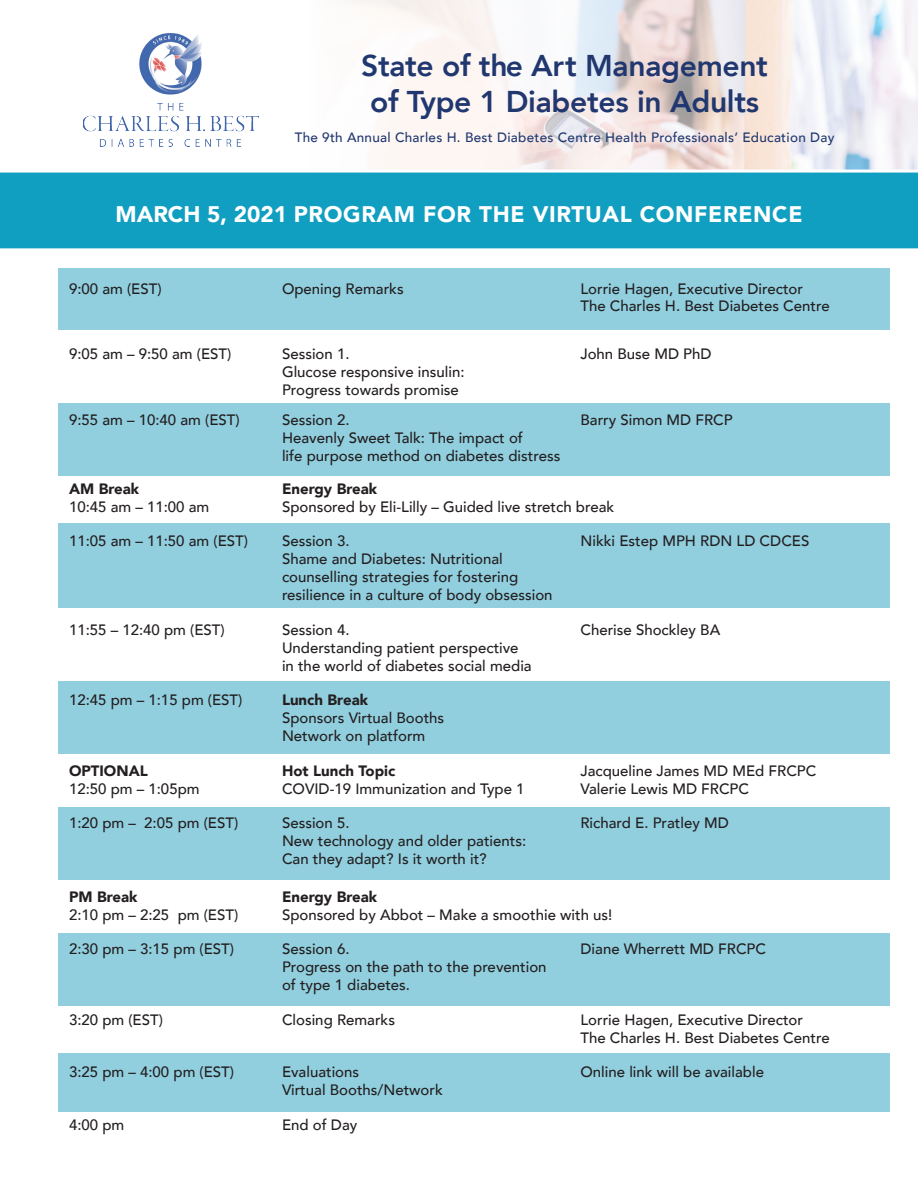
<style>
.page{position:relative;width:918px;height:1188px;background:#fff}
.page>*{position:absolute;margin:0;border:0;box-sizing:border-box;transform-origin:0 0}
.t1{font:800 30px/36px "Avenir";letter-spacing:-.01em;color:#20376f}
.t2{font:900 22.5px "Avenir";letter-spacing:.03em;color:#fff}
.t3{font:500 15px/18px "Avenir";color:#231f20}
.t4{font:900 15px "Avenir";color:#231f20}
.t5{font:500 13.5px "Avenir";letter-spacing:.02em;color:#20376f}
</style>
<div class="page">
<div style="left:58px;top:1053px;width:832px;height:59px;background:#91cfdf"></div>
<div style="left:58px;top:933px;width:832px;height:72px;background:#91cfdf"></div>
<div style="left:58px;top:807px;width:832px;height:72px;background:#91cfdf"></div>
<div style="left:58px;top:681px;width:832px;height:72px;background:#91cfdf"></div>
<div style="left:58px;top:523px;width:832px;height:85px;background:#91cfdf"></div>
<div style="left:58px;top:403px;width:832px;height:73px;background:#91cfdf"></div>
<svg style="left:238px;top:0;width:680px;height:170px"></svg>
<div style="left:83px;top:32px;width:176px;height:114px;background:#231f20;opacity:.15"></div>
<div style="left:0;top:172px;width:918px;height:77px;background:#109fc1"></div>
<div style="left:58px;top:268px;width:832px;height:62px;background:#91cfdf"></div>
<h1 class="t1" style="left:361px;top:48px;width:408px">State of the Art Management of Type 1 Diabetes in Adults</h1>
<p class="t5" style="left:295px;top:125px;width:541px">The 9th Annual Charles H. Best Diabetes Centre Health Professionals’ Education Day</p>
<h2 class="t2" style="left:115px;top:195px;width:543px">March 5, 2021 Program fo r th e Virtual Con</h2>
<h2 class="t2" style="left:694px;top:195px;width:110px">ference</h2>
<p class="t3" style="left:69px;top:279px;width:94px">9:00 am (EST)</p>
<p class="t3" style="left:282px;top:279px;width:123px">Opening Remarks</p>
<p class="t3" style="left:580px;top:280px;width:251px;line-height:16.5px">Lorrie Hagen, Executive Director<br>The Charles H. Best Diabetes Centre</p>
<p class="t3" style="left:69px;top:344px;width:164px">9:05 am – 9:50 am (EST)</p>
<p class="t3" style="left:282px;top:344px;width:69px">Session 1.</p>
<p class="t3" style="left:580px;top:344px;width:133px">John Buse MD PhD</p>
<p class="t3" style="left:282px;top:362px;width:184px">Glucose responsive insulin:<br>Progress towards promise</p>
<p class="t3" style="left:69px;top:410px;width:172px">9:55 am – 10:40 am (EST)</p>
<p class="t3" style="left:282px;top:410px;width:69px">Session 2.</p>
<p class="t3" style="left:580px;top:410px;width:154px">Barry Simon MD FRCP</p>
<p class="t3" style="left:282px;top:428px;width:280px">Heavenly Sweet Talk: The impact of<br>life purpose method on diabetes distress</p>
<p class="t4" style="left:69px;top:476px;width:72px">AM Break</p>
<p class="t4" style="left:282px;top:476px;width:97px">E nergy Break</p>
<p class="t3" style="left:69px;top:497px;width:142px">10:45 am – 11:00 am</p>
<p class="t3" style="left:282px;top:497px;width:334px">Sponsored by Eli-Lilly – Guided live stretch break</p>
<p class="t3" style="left:69px;top:531px;width:180px">11:05 am – 11:50 am (EST)</p>
<p class="t3" style="left:282px;top:531px;width:69px">Session 3.</p>
<p class="t3" style="left:580px;top:531px;width:230px">Nikki Estep MPH RDN LD CDCES</p>
<p class="t3" style="left:282px;top:549px;width:272px">Shame and Diabetes: Nutritional counselling strategies for fostering resilience in a culture of body obsession</p>
<p class="t3" style="left:69px;top:620px;width:157px">11:55 – 12:40 pm (EST)</p>
<p class="t3" style="left:282px;top:620px;width:69px">Session 4.</p>
<p class="t3" style="left:580px;top:620px;width:141px">Cherise Shockley BA</p>
<p class="t3" style="left:282px;top:638px;width:251px">Understanding patient perspective in the world of diabetes social media</p>
<p class="t3" style="left:69px;top:690px;width:175px">12:45 pm – 1:15 pm (EST)</p>
<p class="t4" style="left:282px;top:687px;width:88px">Lunch Break</p>
<p class="t3" style="left:282px;top:708px;width:164px">Sponsors Virtual Booths<br>Network on platform</p>
<p class="t4" style="left:69px;top:758px;width:80px">OPTIONAL</p>
<p class="t4" style="left:282px;top:758px;width:115px">Hot Lunch Topic</p>
<p class="t3" style="left:580px;top:761px;width:237px">Jacqueline James MD MEd FRCPC</p>
<p class="t3" style="left:69px;top:779px;width:132px">12:50 pm – 1:05pm</p>
<p class="t3" style="left:282px;top:779px;width:244px">COVID-19 Immunization and Type 1</p>
<p class="t3" style="left:580px;top:779px;width:170px">Valerie Lewis MD FRCPC</p>
<p class="t3" style="left:69px;top:813px;width:171px">1:20 pm – 2:05 pm (EST)</p>
<p class="t3" style="left:282px;top:813px;width:69px">Session 5.</p>
<p class="t3" style="left:580px;top:813px;width:150px">Richard E. Pratley MD</p>
<p class="t3" style="left:282px;top:831px;width:246px">New technology and older patients:<br>Can they adapt? Is it worth it?</p>
<p class="t4" style="left:69px;top:884px;width:70px">PM Break</p>
<p class="t4" style="left:282px;top:884px;width:97px">Energy Break</p>
<p class="t3" style="left:69px;top:905px;width:171px">2:10 pm – 2:25 pm (EST)</p>
<p class="t3" style="left:282px;top:905px;width:332px">Sponsored by Abbot – Make a smoothie with us!</p>
<p class="t3" style="left:69px;top:939px;width:167px">2:30 pm – 3:15 pm (EST)</p>
<p class="t3" style="left:282px;top:939px;width:69px">Session 6.</p>
<p class="t3" style="left:580px;top:939px;width:187px">Diane Wherrett MD FRCPC</p>
<p class="t3" style="left:282px;top:957px;width:266px">Progress on the path to the prevention of type 1 diabetes.</p>
<p class="t3" style="left:69px;top:1010px;width:95px">3:20 pm (EST)</p>
<p class="t3" style="left:282px;top:1010px;width:115px">Closing Remarks</p>
<p class="t3" style="left:580px;top:1010px;width:251px">Lorrie Hagen, Executive Director<br>The Charles H. Best Diabetes Centre</p>
<p class="t3" style="left:69px;top:1062px;width:167px">3:25 pm – 4:00 pm (EST)</p>
<p class="t3" style="left:282px;top:1062px;width:79px">Evaluations</p>
<p class="t3" style="left:580px;top:1062px;width:185px">Online link will be available</p>
<p class="t3" style="left:282px;top:1080px;width:162px">Virtual Booths/Network</p>
<p class="t3" style="left:69px;top:1115px;width:57px">4:00 pm</p>
<p class="t3" style="left:282px;top:1115px;width:77px">End of Day</p>
</div>
